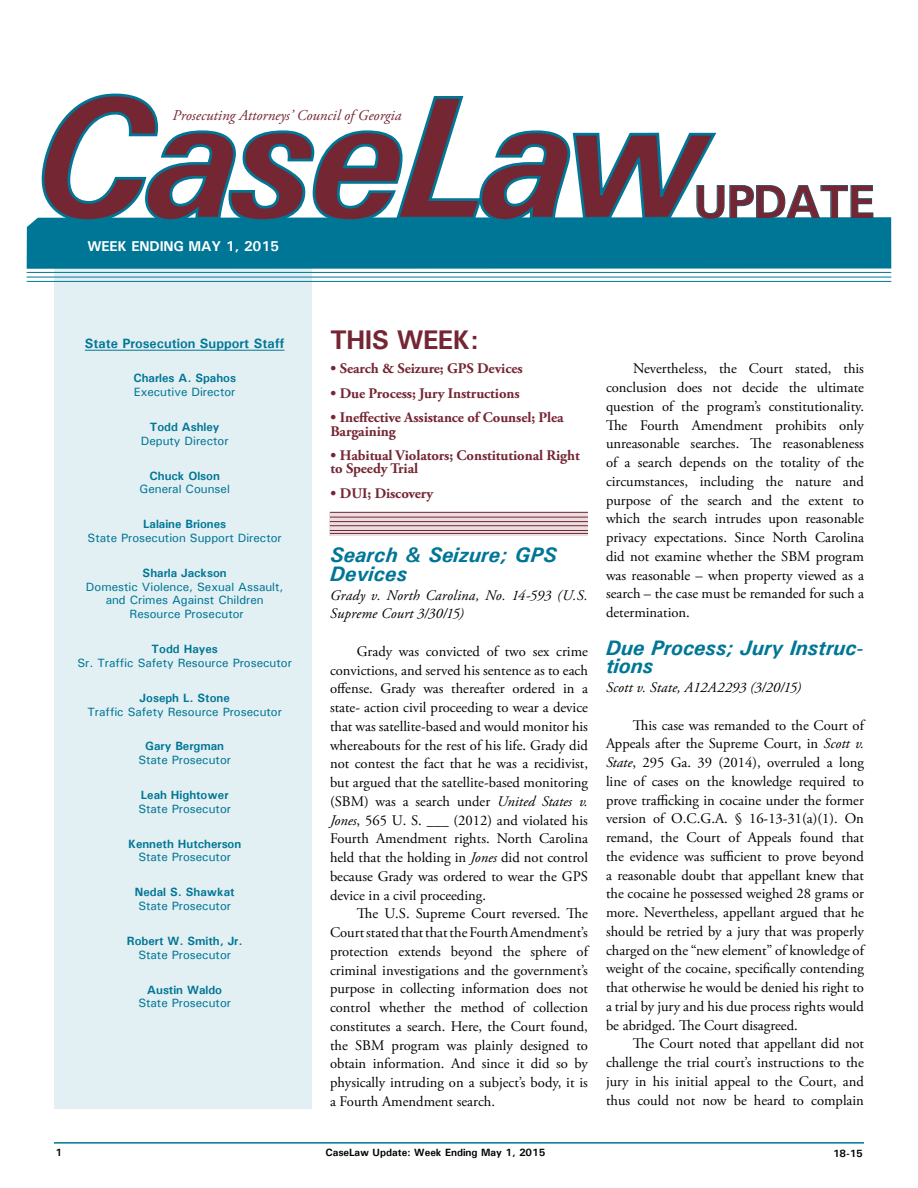
<style>
.page{position:relative;width:918px;height:1188px;background:#fff}
.page>*{position:absolute;margin:0;border:0;box-sizing:border-box;transform-origin:0 0}
.t1{font:700 47.1px "Univers";letter-spacing:-.025em;color:#752633}
.t2{font:700 27px "Univers";letter-spacing:-.025em;color:#752633}
.t3{font:italic 700 21px/18.8px "Univers";color:#007696}
.t4{font:italic 15px "Adobe Garamond Pro";color:#752633}
.t5{font:14.7px/18.8px "Adobe Garamond Pro";color:#000;text-align:justify}
.t6{font:700 14.7px/13.5px "Adobe Garamond Pro";letter-spacing:-.005em;color:#752633}
.t7{font:italic 14.7px/18.8px "Adobe Garamond Pro";letter-spacing:.01em;color:#000}
.t8{font:700 14.25px "Univers";letter-spacing:-.01em;color:#fff}
.t9{font:700 13.5px "Univers";color:#007696}
.t10{font:500 12px/13.8px "Univers";color:#007696;text-align:center}
.t11{font:700 12px "Univers";color:#007696}
.t12{font:700 10.5px "Univers";color:#000}
.s1{font-style:italic}
</style>
<div class="page">
<hr style="left:54px;top:1142px;width:810px;height:2px;background:#007696">
<div style="left:54px;top:228px;width:258px;height:880px;background:#e3f0f3"></div>
<hr style="left:85px;top:350px;width:200px;height:1px;background:#007696">
<div style="left:27px;top:217px;width:864px;height:52px;background:#007696"></div>
<hr style="left:27px;top:272px;width:864px;height:1px;background:#007696">
<hr style="left:27px;top:277px;width:864px;height:1px;background:#007696">
<svg style="left:330px;top:513px;width:258px;height:22px;background:#e4d5d8"></svg>
<hr style="left:330px;top:512px;width:258px;height:1px;background:#752633">
<hr style="left:330px;top:525px;width:258px;height:1px;background:#752633">
<hr style="left:330px;top:530px;width:258px;height:1px;background:#752633">
<hr style="left:330px;top:533px;width:258px;height:1px;background:#752633">
<hr style="left:330px;top:517px;width:258px;height:1px;background:#752633">
<hr style="left:330px;top:521px;width:258px;height:1px;background:#752633">
<svg style="left:719px;top:185px;width:155px;height:35px"></svg>
<hr style="left:27px;top:281px;width:864px;height:1px;background:#007696">
<svg style="left:40px;top:93px;width:679px;height:130px"></svg>
<p class="t4" style="left:172px;top:107px;width:230px">Prosecuting Attorneys’ Council of Georgia</p>
<p class="t8" style="left:88px;top:237px;width:193px">WEEK ENDING MAY 1, 2015</p>
<h1 class="t1" style="left:694px;top:172px;width:182px">UPDATE</h1>
<p class="t9" style="left:85px;top:334px;width:201px">State Prosecution Support Staff</p>
<p class="t11" style="left:133px;top:371px;width:104px">Charles A. Spahos</p>
<p class="t10" style="left:134px;top:385px;width:103px">Executive Director</p>
<p class="t11" style="left:150px;top:419px;width:71px">Todd Ashley</p>
<p class="t10" style="left:141px;top:434px;width:89px">Deputy Director</p>
<p class="t11" style="left:149px;top:468px;width:72px">Chuck Olson</p>
<p class="t10" style="left:140px;top:482px;width:92px">General Counsel</p>
<p class="t11" style="left:143px;top:517px;width:85px">Lalaine Briones</p>
<p class="t10" style="left:88px;top:531px;width:196px">State Prosecution Support Director</p>
<p class="t11" style="left:143px;top:565px;width:86px">Sharla Jackson</p>
<p class="t10" style="left:86px;top:579px;width:199px">Domestic Violence, Sexual Assault, and Crimes Against Children<br>Resource Prosecutor</p>
<p class="t11" style="left:152px;top:641px;width:68px">Todd Hayes</p>
<p class="t10" style="left:77px;top:656px;width:216px">Sr. Traffic Safety Resource Prosecutor</p>
<p class="t11" style="left:140px;top:690px;width:92px">Joseph L. Stone</p>
<p class="t10" style="left:87px;top:704px;width:196px">Traffic Safety Resource Prosecutor</p>
<p class="t11" style="left:145px;top:739px;width:80px">Gary Bergman</p>
<p class="t10" style="left:138px;top:753px;width:94px">State Prosecutor</p>
<p class="t11" style="left:141px;top:787px;width:89px">Leah Hightower</p>
<p class="t10" style="left:138px;top:801px;width:94px">State Prosecutor</p>
<p class="t11" style="left:128px;top:836px;width:115px">Kenneth Hutcherson</p>
<p class="t10" style="left:138px;top:850px;width:94px">State Prosecutor</p>
<p class="t11" style="left:135px;top:885px;width:101px">Nedal S. Shawkat</p>
<p class="t10" style="left:138px;top:899px;width:94px">State Prosecutor</p>
<p class="t11" style="left:127px;top:933px;width:117px">Robert W. Smith, Jr.</p>
<p class="t10" style="left:138px;top:947px;width:94px">State Prosecutor</p>
<p class="t11" style="left:147px;top:982px;width:76px">Austin Waldo</p>
<p class="t10" style="left:138px;top:996px;width:94px">State Prosecutor</p>
<h2 class="t2" style="left:330px;top:323px;width:150px">THIS WEEK:</h2>
<p class="t6" style="left:330px;top:362px;width:194px">• Search &amp; Seizure; GPS Devices</p>
<p class="t6" style="left:330px;top:387px;width:191px">• Due Process; Jury Instructions</p>
<p class="t6" style="left:330px;top:411px;width:235px">• Ineffective Assistance of Counsel; Plea<br>Bargaining</p>
<p class="t6" style="left:330px;top:449px;width:251px">• Habitual Violators; Constitutional Right to Speedy Trial</p>
<p class="t6" style="left:330px;top:487px;width:104px">• DUI; Discovery</p>
<h3 class="t3" style="left:330px;top:545px;width:228px">Search &amp; Seizure; GPS<br>Devices</h3>
<p class="t7" style="left:330px;top:586px;width:259px">Grady v. North Carolina, No. 14-593 (U.S.<br>Supreme Court 3/30/15)</p>
<p class="t5" style="left:330px;top:642px;width:260px;text-indent:27px">Grady was convicted of two sex crime convictions, and served his sentence as to each offense. Grady was thereafter ordered in a state- action civil proceeding to wear a device that was satellite-based and would monitor his whereabouts for the rest of his life. Grady did not contest the fact that he was a recidivist, but argued that the satellite-based monitoring (SBM) was a search under <span class="s1">United States v.<br>Jones</span>, 565 U. S. ___ (2012) and violated his Fourth Amendment rights. North Carolina held that the holding in <span class="s1">Jones</span> did not control because Grady was ordered to wear the GPS device in a civil proceeding.</p>
<p class="t5" style="left:330px;top:905px;width:260px;text-indent:27px">The U.S. Supreme Court reversed. The Court stated that that the Fourth Amendment’s protection extends beyond the sphere of criminal investigations and the government’s purpose in collecting information does not control whether the method of collection constitutes a search. Here, the Court found, the SBM program was plainly designed to obtain information. And since it did so by physically intruding on a subject’s body, it is a Fourth Amendment search.</p>
<p class="t5" style="left:606px;top:360px;width:260px;text-indent:27px">Nevertheless, the Court stated, this conclusion does not decide the ultimate question of the program’s constitutionality.<br>The Fourth Amendment prohibits only unreasonable searches. The reasonableness of a search depends on the totality of the circumstances, including the nature and purpose of the search and the extent to which the search intrudes upon reasonable privacy expectations. Since North Carolina did not examine whether the SBM program was reasonable – when property viewed as a search – the case must be remanded for such a determination.</p>
<h3 class="t3" style="left:606px;top:638px;width:259px">Due Process; Jury Instruc&shy;tions</h3>
<p class="t7" style="left:606px;top:679px;width:197px">Scott v. State, A12A2293 (3/20/15)</p>
<p class="t5" style="left:606px;top:716px;width:260px;text-indent:27px">This case was remanded to the Court of Appeals after the Supreme Court, in <span class="s1">Scott v.<br>State</span>, 295 Ga. 39 (2014), overruled a long line of cases on the knowledge required to prove trafficking in cocaine under the former version of O.C.G.A. § 16-13-31(a)(1). On remand, the Court of Appeals found that the evidence was sufficient to prove beyond a reasonable doubt that appellant knew that the cocaine he possessed weighed 28 grams or more. Nevertheless, appellant argued that he should be retried by a jury that was properly charged on the “new element” of knowledge of weight of the cocaine, specifically contending that otherwise he would be denied his right to a trial by jury and his due process rights would be abridged. The Court disagreed.</p>
<p class="t5" style="left:606px;top:1035px;width:260px;text-indent:27px">The Court noted that appellant did not challenge the trial court’s instructions to the jury in his initial appeal to the Court, and thus could not now be heard to complain</p>
<p class="t12" style="left:56px;top:1146px;width:8px">1</p>
<p class="t12" style="left:326px;top:1146px;width:221px">CaseLaw Update: Week Ending May 1, 2015</p>
<p class="t12" style="left:833px;top:1147px;width:31px">18-15</p>
</div>
